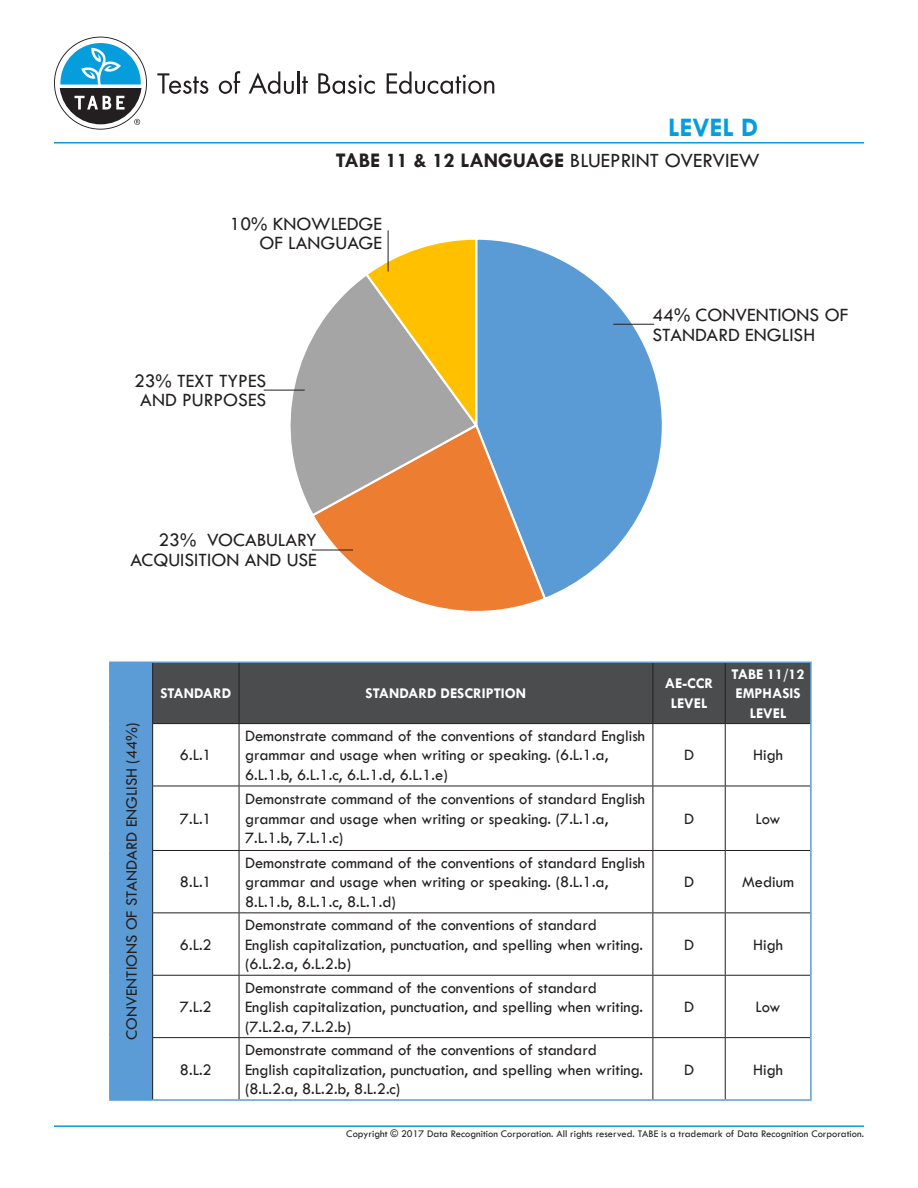
<style>
.page{position:relative;width:918px;height:1188px;background:#fff}
.page>*{position:absolute;margin:0;border:0;box-sizing:border-box;transform-origin:0 0}
.t1{font:700 27px "Tw Cen";color:#069ddc}
.t2{font:700 21px "Tw Cen";color:#231f20}
.Main_Text_Body{font:19.5px/19.5px "Tw Cen";color:#231f20;text-align:right}
.Main_Text_Body-2{font:16.5px/19.5px "Tw Cen";color:#231f20}
.t3{font:700 15px/19.5px "Tw Cen";color:#fff;text-align:center}
.Main_Text_Body-3{font:10.5px "Tw Cen";color:#231f20}
.s1{font-weight:400}
</style>
<div class="page">
<svg style="left:157px;top:73px;width:51px;height:21px"></svg>
<svg style="left:219px;top:71px;width:21px;height:23px"></svg>
<svg style="left:249px;top:71px;width:45px;height:23px"></svg>
<hr style="left:297px;top:71px;width:3px;height:23px;background:#231f20">
<svg style="left:302px;top:76px;width:6px;height:18px"></svg>
<svg style="left:318px;top:73px;width:57px;height:21px"></svg>
<svg style="left:387px;top:71px;width:107px;height:23px"></svg>
<svg style="left:54px;top:37px;width:93px;height:93px"></svg>
<hr style="left:54px;top:142px;width:810px;height:2px;background:#069ddc">
<svg style="left:478px;top:239px;width:184px;height:358px"></svg>
<svg style="left:312px;top:422px;width:236px;height:189px"></svg>
<svg style="left:288px;top:271px;width:191px;height:247px"></svg>
<svg style="left:364px;top:238px;width:114px;height:194px;background:#d8bb61"></svg>
<div style="left:110px;top:662px;width:43px;height:438px;background:#5c9cd6"></div>
<div style="left:153px;top:663px;width:657px;height:60px;background:#4b4c4d"></div>
<hr style="left:109px;top:662px;width:44px;height:1px;background:#5c9cd6">
<hr style="left:109px;top:663px;width:2px;height:61px;background:#5c9cd6">
<hr style="left:153px;top:662px;width:86px;height:1px;background:#5c9cd6">
<hr style="left:239px;top:662px;width:414px;height:1px;background:#5c9cd6">
<hr style="left:653px;top:662px;width:72px;height:1px;background:#5c9cd6">
<hr style="left:725px;top:662px;width:87px;height:1px;background:#5c9cd6">
<hr style="left:810px;top:663px;width:2px;height:61px;background:#5c9cd6">
<hr style="left:109px;top:724px;width:2px;height:62px;background:#5c9cd6">
<hr style="left:810px;top:724px;width:2px;height:62px;background:#5c9cd6">
<hr style="left:109px;top:786px;width:2px;height:64px;background:#5c9cd6">
<hr style="left:810px;top:786px;width:2px;height:64px;background:#5c9cd6">
<hr style="left:109px;top:850px;width:2px;height:63px;background:#5c9cd6">
<hr style="left:810px;top:850px;width:2px;height:63px;background:#5c9cd6">
<hr style="left:109px;top:913px;width:2px;height:62px;background:#5c9cd6">
<hr style="left:810px;top:913px;width:2px;height:62px;background:#5c9cd6">
<hr style="left:109px;top:975px;width:2px;height:63px;background:#5c9cd6">
<hr style="left:810px;top:975px;width:2px;height:63px;background:#5c9cd6">
<hr style="left:109px;top:1038px;width:2px;height:61px;background:#5c9cd6">
<hr style="left:810px;top:1038px;width:2px;height:61px;background:#5c9cd6">
<hr style="left:109px;top:1099px;width:44px;height:2px;background:#5c9cd6">
<hr style="left:153px;top:1099px;width:86px;height:2px;background:#5c9cd6">
<hr style="left:239px;top:1099px;width:414px;height:2px;background:#5c9cd6">
<hr style="left:653px;top:1099px;width:72px;height:2px;background:#5c9cd6">
<hr style="left:725px;top:1099px;width:87px;height:2px;background:#5c9cd6">
<hr style="left:152px;top:663px;width:1px;height:60px;background:#231f20">
<hr style="left:239px;top:663px;width:1px;height:60px;background:#231f20">
<hr style="left:652px;top:663px;width:1px;height:60px;background:#231f20">
<hr style="left:725px;top:663px;width:1px;height:60px;background:#231f20">
<hr style="left:152px;top:723px;width:87px;height:1px;background:#231f20">
<hr style="left:152px;top:724px;width:1px;height:62px;background:#231f20">
<hr style="left:239px;top:723px;width:414px;height:1px;background:#231f20">
<hr style="left:239px;top:724px;width:1px;height:62px;background:#231f20">
<hr style="left:653px;top:723px;width:72px;height:1px;background:#231f20">
<hr style="left:652px;top:724px;width:1px;height:62px;background:#231f20">
<hr style="left:725px;top:723px;width:85px;height:1px;background:#231f20">
<hr style="left:725px;top:724px;width:1px;height:62px;background:#231f20">
<hr style="left:152px;top:786px;width:87px;height:1px;background:#231f20">
<hr style="left:152px;top:786px;width:1px;height:64px;background:#231f20">
<hr style="left:239px;top:786px;width:414px;height:1px;background:#231f20">
<hr style="left:239px;top:786px;width:1px;height:64px;background:#231f20">
<hr style="left:653px;top:786px;width:72px;height:1px;background:#231f20">
<hr style="left:652px;top:786px;width:1px;height:64px;background:#231f20">
<hr style="left:725px;top:786px;width:85px;height:1px;background:#231f20">
<hr style="left:725px;top:786px;width:1px;height:64px;background:#231f20">
<hr style="left:152px;top:850px;width:87px;height:1px;background:#231f20">
<hr style="left:152px;top:851px;width:1px;height:61px;background:#231f20">
<hr style="left:239px;top:850px;width:414px;height:1px;background:#231f20">
<hr style="left:239px;top:851px;width:1px;height:61px;background:#231f20">
<hr style="left:653px;top:850px;width:72px;height:1px;background:#231f20">
<hr style="left:652px;top:851px;width:1px;height:61px;background:#231f20">
<hr style="left:725px;top:850px;width:85px;height:1px;background:#231f20">
<hr style="left:725px;top:851px;width:1px;height:61px;background:#231f20">
<hr style="left:152px;top:912px;width:87px;height:1px;background:#231f20">
<hr style="left:152px;top:913px;width:1px;height:62px;background:#231f20">
<hr style="left:239px;top:912px;width:414px;height:1px;background:#231f20">
<hr style="left:239px;top:913px;width:1px;height:62px;background:#231f20">
<hr style="left:653px;top:912px;width:72px;height:1px;background:#231f20">
<hr style="left:652px;top:913px;width:1px;height:62px;background:#231f20">
<hr style="left:725px;top:912px;width:85px;height:1px;background:#231f20">
<hr style="left:725px;top:913px;width:1px;height:62px;background:#231f20">
<hr style="left:152px;top:975px;width:87px;height:1px;background:#231f20">
<hr style="left:152px;top:976px;width:1px;height:61px;background:#231f20">
<hr style="left:239px;top:975px;width:414px;height:1px;background:#231f20">
<hr style="left:239px;top:976px;width:1px;height:61px;background:#231f20">
<hr style="left:653px;top:975px;width:72px;height:1px;background:#231f20">
<hr style="left:652px;top:976px;width:1px;height:61px;background:#231f20">
<hr style="left:725px;top:975px;width:85px;height:1px;background:#231f20">
<hr style="left:725px;top:976px;width:1px;height:61px;background:#231f20">
<hr style="left:152px;top:1037px;width:87px;height:1px;background:#231f20">
<hr style="left:152px;top:1038px;width:1px;height:61px;background:#231f20">
<hr style="left:239px;top:1037px;width:414px;height:1px;background:#231f20">
<hr style="left:239px;top:1038px;width:1px;height:61px;background:#231f20">
<hr style="left:653px;top:1037px;width:72px;height:1px;background:#231f20">
<hr style="left:652px;top:1038px;width:1px;height:61px;background:#231f20">
<hr style="left:725px;top:1037px;width:85px;height:1px;background:#231f20">
<hr style="left:725px;top:1038px;width:1px;height:61px;background:#231f20">
<hr style="left:613px;top:324px;width:41px;height:1px;background:#231f20">
<hr style="left:388px;top:230px;width:1px;height:41px;background:#231f20">
<hr style="left:264px;top:390px;width:41px;height:1px;background:#231f20">
<hr style="left:312px;top:550px;width:41px;height:1px;background:#231f20">
<hr style="left:54px;top:1125px;width:810px;height:2px;background:#069ddc">
<p class="t1" style="left:668px;top:112px;width:92px">LEVEL D</p>
<p class="t2" style="left:336px;top:148px;width:426px">TABE 11 &amp; 12 LANGUAGE <span class="s1">BLUEPRINT OVERVIEW</span></p>
<p class="Main_Text_Body" style="left:230px;top:214px;width:154px">10% KNOWLEDGE<br>OF LANGUAGE</p>
<p class="Main_Text_Body" style="left:134px;top:371px;width:134px;text-align:center">23% TEXT TYPES<br>AND PURPOSES</p>
<p class="Main_Text_Body" style="left:131px;top:530px;width:188px">23% VOCABULARY<br>ACQUISITION AND USE</p>
<p class="Main_Text_Body" style="left:652px;top:305px;width:197px;text-align:left">44% CONVENTIONS OF<br>STANDARD ENGLISH</p>
<p class="Main_Text_Body-2" style="left:122px;top:1040px;width:318px;rotate:-90deg">CONVENTIONS OF STANDARD ENGLISH (44%)</p>
<p class="t3" style="left:160px;top:683px;width:72px">STANDARD</p>
<p class="t3" style="left:366px;top:683px;width:162px">STANDARD DESCRIPTION</p>
<p class="t3" style="left:665px;top:673px;width:50px">AE-CCR<br>LEVEL</p>
<p class="t3" style="left:732px;top:664px;width:74px">TABE 11/12<br>EMPHASIS<br>LEVEL</p>
<p class="Main_Text_Body-2" style="left:180px;top:745px;width:33px">6.L.1</p>
<p class="Main_Text_Body-2" style="left:245px;top:726px;width:402px">Demonstrate command of the conventions of standard English grammar and usage when writing or speaking. (6.L.1.a,<br>6.L.1.b, 6.L.1.c, 6.L.1.d, 6.L.1.e)</p>
<p class="Main_Text_Body-2" style="left:684px;top:745px;width:11px">D</p>
<p class="Main_Text_Body-2" style="left:753px;top:745px;width:31px">High</p>
<p class="Main_Text_Body-2" style="left:180px;top:809px;width:33px">7.L.1</p>
<p class="Main_Text_Body-2" style="left:245px;top:789px;width:402px">Demonstrate command of the conventions of standard English grammar and usage when writing or speaking. (7.L.1.a,<br>7.L.1.b, 7.L.1.c)</p>
<p class="Main_Text_Body-2" style="left:684px;top:809px;width:11px">D</p>
<p class="Main_Text_Body-2" style="left:756px;top:809px;width:27px">Low</p>
<p class="Main_Text_Body-2" style="left:180px;top:872px;width:33px">8.L.1</p>
<p class="Main_Text_Body-2" style="left:245px;top:853px;width:402px">Demonstrate command of the conventions of standard English grammar and usage when writing or speaking. (8.L.1.a,<br>8.L.1.b, 8.L.1.c, 8.L.1.d)</p>
<p class="Main_Text_Body-2" style="left:684px;top:872px;width:11px">D</p>
<p class="Main_Text_Body-2" style="left:742px;top:872px;width:53px">Medium</p>
<p class="Main_Text_Body-2" style="left:180px;top:935px;width:33px">6.L.2</p>
<p class="Main_Text_Body-2" style="left:245px;top:915px;width:400px">Demonstrate command of the conventions of standard<br>English capitalization, punctuation, and spelling when writing. (6.L.2.a, 6.L.2.b)</p>
<p class="Main_Text_Body-2" style="left:684px;top:935px;width:11px">D</p>
<p class="Main_Text_Body-2" style="left:753px;top:935px;width:31px">High</p>
<p class="Main_Text_Body-2" style="left:180px;top:997px;width:33px">7.L.2</p>
<p class="Main_Text_Body-2" style="left:245px;top:978px;width:400px">Demonstrate command of the conventions of standard<br>English capitalization, punctuation, and spelling when writing. (7.L.2.a, 7.L.2.b)</p>
<p class="Main_Text_Body-2" style="left:684px;top:997px;width:11px">D</p>
<p class="Main_Text_Body-2" style="left:756px;top:997px;width:27px">Low</p>
<p class="Main_Text_Body-2" style="left:180px;top:1059px;width:33px">8.L.2</p>
<p class="Main_Text_Body-2" style="left:245px;top:1040px;width:400px">Demonstrate command of the conventions of standard<br>English capitalization, punctuation, and spelling when writing. (8.L.2.a, 8.L.2.b, 8.L.2.c)</p>
<p class="Main_Text_Body-2" style="left:684px;top:1059px;width:11px">D</p>
<p class="Main_Text_Body-2" style="left:753px;top:1059px;width:31px">High</p>
<p class="Main_Text_Body-3" style="left:346px;top:1127px;width:519px">Copyright © 2017 Data Recognition Corporation. All rights reserved. TABE is a trademark of Data Recognition Corporation.</p>
</div>
